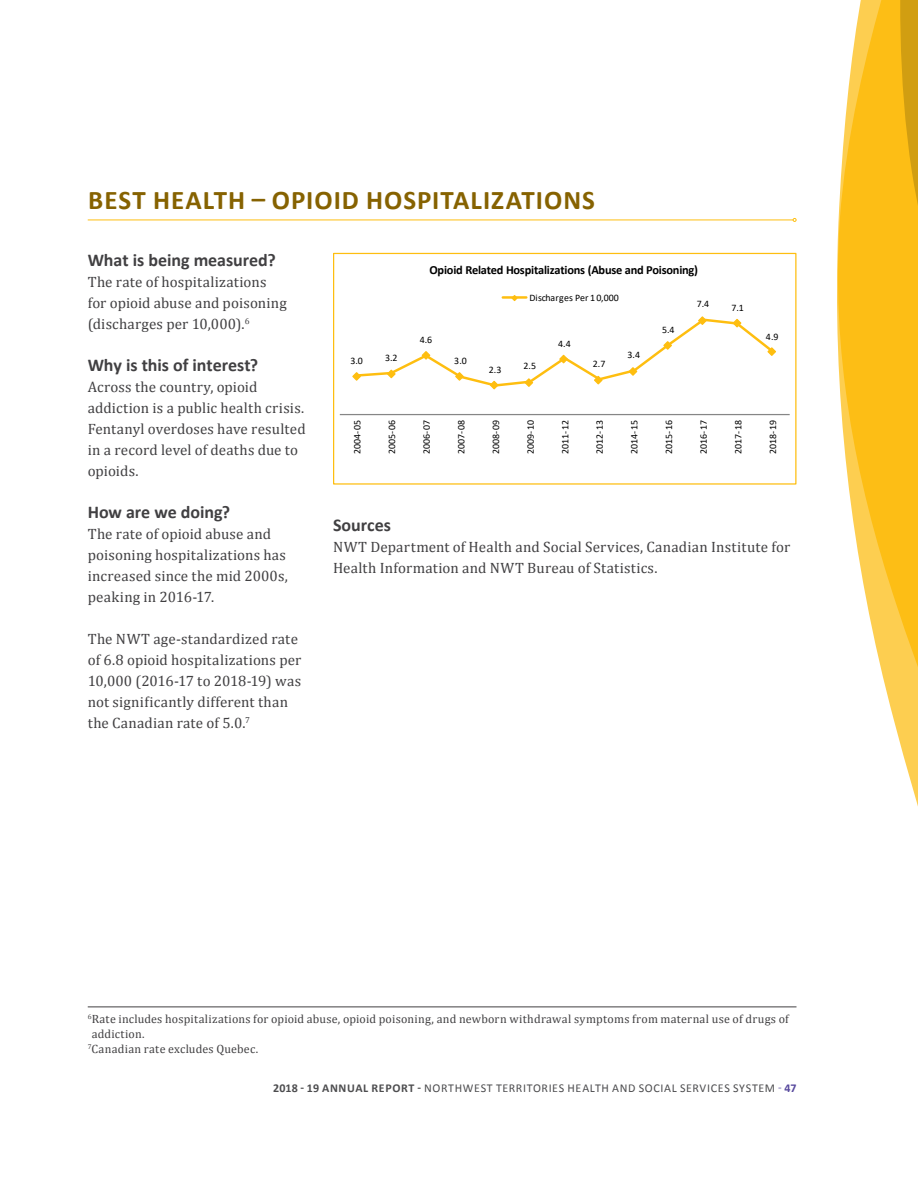
<style>
.page{position:relative;width:918px;height:1188px;background:#fff}
.page>*{position:absolute;margin:0;border:0;box-sizing:border-box;transform-origin:0 0}
.t1{font:700 27px "Calibri";letter-spacing:.035em;color:#866201}
.t2{font:700 18px "Calibri";color:#414042}
.t3{font:15px/21px "Cambria";letter-spacing:.01em;color:#414042}
.t4{font:700 12.45px "Calibri";letter-spacing:-.02em;color:#000}
.t5{font:12px "Cambria";letter-spacing:.02em;color:#414042}
.t6{font:12px "Calibri";letter-spacing:.055em;color:#4d4d4f}
.t7{font:9.9px "Calibri";letter-spacing:-.005em;color:#000}
.s1{font-weight:700}
.s2{color:#6b5da8}
.s3{font-weight:700;color:#57489d}
</style>
<div class="page">
<hr style="left:340px;top:414px;width:450px;height:1px;background:#868686">
<svg style="left:352px;top:316px;width:424px;height:74px"></svg>
<hr style="left:503px;top:296px;width:23px;height:3px;background:#febe10">
<svg style="left:510px;top:295px;width:9px;height:7px"></svg>
<div style="left:333px;top:253px;width:463px;height:232px;border:1px solid #febe10"></div>
<hr style="left:88px;top:1007px;width:708px;height:1px;background:#414042">
<hr style="left:88px;top:220px;width:705px;height:1px;background:#febe10">
<svg style="left:890px;top:705px;width:28px;height:101px"></svg>
<svg style="left:837px;top:0;width:81px;height:705px;fill:#fdbe15"></svg>
<svg style="left:898px;top:0;width:20px;height:667px;background:#f4b816"></svg>
<h1 class="t1" style="left:88px;top:183px;width:508px">BEST HEALTH – OPIOID HOSPITALIZATIONS</h1>
<p class="t2" style="left:88px;top:249px;width:190px">What is being measured?</p>
<p class="t3" style="left:88px;top:272px;width:201px">The rate of hospitalizations for opioid abuse and poisoning (discharges per 10,000).<sup>6</sup></p>
<p class="t2" style="left:88px;top:354px;width:172px">Why is this of interest?</p>
<p class="t3" style="left:88px;top:377px;width:220px">Across the country, opioid addiction is a public health crisis.<br>Fentanyl overdoses have resulted in a record level of deaths due to opioids.</p>
<p class="t2" style="left:88px;top:501px;width:144px">How are we doing?</p>
<p class="t3" style="left:88px;top:524px;width:202px">The rate of opioid abuse and poisoning hospitalizations has increased since the mid 2000s, peaking in 2016-17.</p>
<p class="t3" style="left:88px;top:629px;width:215px">The NWT age-standardized rate of 6.8 opioid hospitalizations per<br>10,000 (2016-17 to 2018-19) was not significantly different than the Canadian rate of 5.0.<sup>7</sup></p>
<p class="t7" style="left:350px;top:354px;width:14px">3.0</p>
<p class="t7" style="left:385px;top:351px;width:14px">3.2</p>
<p class="t4" style="left:430px;top:261px;width:270px">Opioid Related Hospitalizations (Abuse and Poisoning)</p>
<p class="t7" style="left:529px;top:291px;width:91px">Discharges Per 1 0,000</p>
<p class="t7" style="left:697px;top:297px;width:14px">7.4</p>
<p class="t7" style="left:420px;top:333px;width:14px">4.6</p>
<p class="t7" style="left:454px;top:354px;width:14px">3.0</p>
<p class="t7" style="left:489px;top:363px;width:14px">2.3</p>
<p class="t7" style="left:524px;top:359px;width:14px">2.5</p>
<p class="t7" style="left:558px;top:337px;width:14px">4.4</p>
<p class="t7" style="left:593px;top:357px;width:14px">2.7</p>
<p class="t7" style="left:627px;top:348px;width:14px">3.4</p>
<p class="t7" style="left:662px;top:323px;width:14px">5.4</p>
<p class="t7" style="left:731px;top:301px;width:14px">7.1</p>
<p class="t7" style="left:766px;top:329px;width:14px">4.9</p>
<p class="t7" style="left:350px;top:454px;width:35px;rotate:-90deg">2004-05</p>
<p class="t7" style="left:385px;top:454px;width:35px;rotate:-90deg">2005-06</p>
<p class="t7" style="left:420px;top:454px;width:35px;rotate:-90deg">2006-07</p>
<p class="t7" style="left:454px;top:454px;width:35px;rotate:-90deg">2007-08</p>
<p class="t7" style="left:489px;top:454px;width:35px;rotate:-90deg">2008-09</p>
<p class="t7" style="left:524px;top:454px;width:35px;rotate:-90deg">2009-10</p>
<p class="t7" style="left:558px;top:454px;width:35px;rotate:-90deg">2011-12</p>
<p class="t7" style="left:593px;top:454px;width:35px;rotate:-90deg">2012-13</p>
<p class="t7" style="left:627px;top:454px;width:35px;rotate:-90deg">2014-15</p>
<p class="t7" style="left:662px;top:454px;width:35px;rotate:-90deg">2015-16</p>
<p class="t7" style="left:697px;top:454px;width:35px;rotate:-90deg">2016-17</p>
<p class="t7" style="left:731px;top:454px;width:35px;rotate:-90deg">2017-18</p>
<p class="t7" style="left:766px;top:454px;width:35px;rotate:-90deg">2018-19</p>
<p class="t2" style="left:333px;top:514px;width:59px">Sources</p>
<p class="t3" style="left:333px;top:537px;width:459px">NWT Department of Health and Social Services, Canadian Institute for<br>Health Information and NWT Bureau of Statistics.</p>
<p class="t5" style="left:88px;top:1012px;width:703px"><sup>6</sup>Rate includes hospitalizations for opioid abuse, opioid poisoning, and newborn withdrawal symptoms from maternal use of drugs of</p>
<p class="t5" style="left:92px;top:1027px;width:54px">addiction.</p>
<p class="t5" style="left:88px;top:1042px;width:172px"><sup>7</sup>Canadian rate excludes Quebec.</p>
<p class="t6" style="left:273px;top:1080px;width:525px"><span class="s1">2018 - 19 ANNUAL REPORT -</span> NORTHWEST TERRITORIES HEALTH AND SOCIAL SERVICES SYSTEM <span class="s2">-</span> <span class="s3">47</span></p>
</div>
